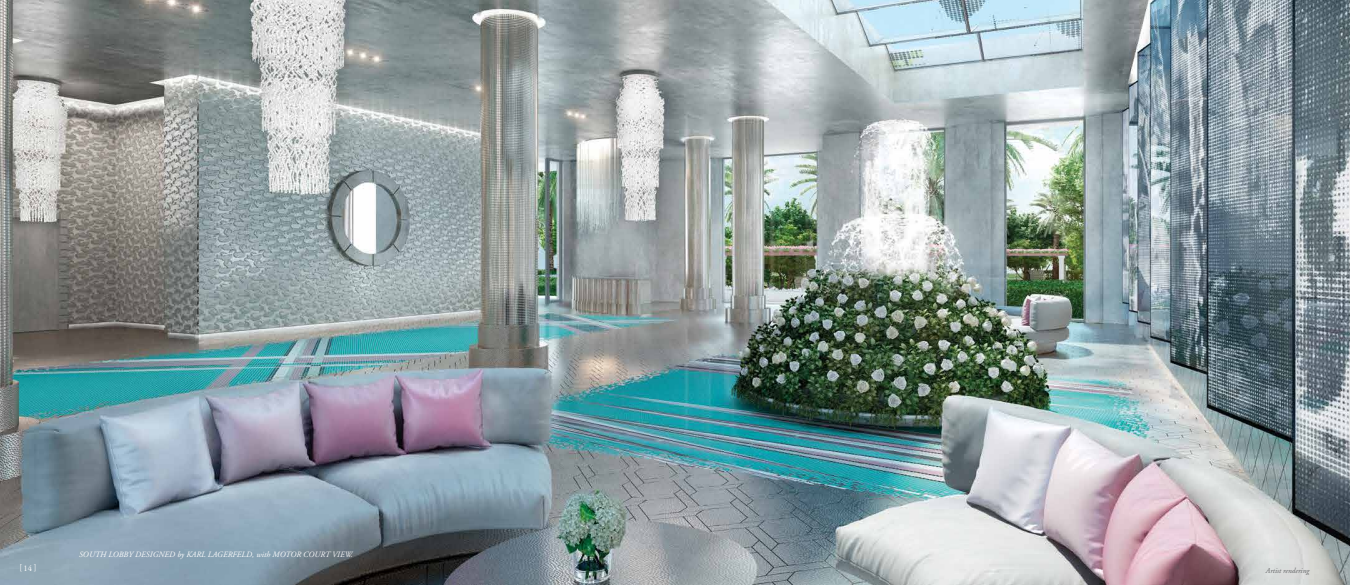
<style>
.page{position:relative;width:1350px;height:585px;background:#fff}
.page>*{position:absolute;margin:0;border:0;box-sizing:border-box;transform-origin:0 0}
.t1{font:8.62px "Adobe Garamond";color:#fff}
.t2{font:italic 8.12px "Adobe Garamond";letter-spacing:.01em;color:#fff}
.t3{font:italic 7.5px "Adobe Garamond";color:#636466}
</style>
<div class="page">
<img style="left:0;top:0;width:1350px;height:585px">
<p class="t1" style="left:20px;top:563px;width:19px">[14]</p>
<p class="t2" style="left:79px;top:550px;width:275px">SOUTH LOBBY DESIGNED by KARL LAGERFELD, with MOTOR COURT VIEW.</p>
<p class="t3" style="left:1266px;top:567px;width:45px">Artist rendering</p>
</div>
